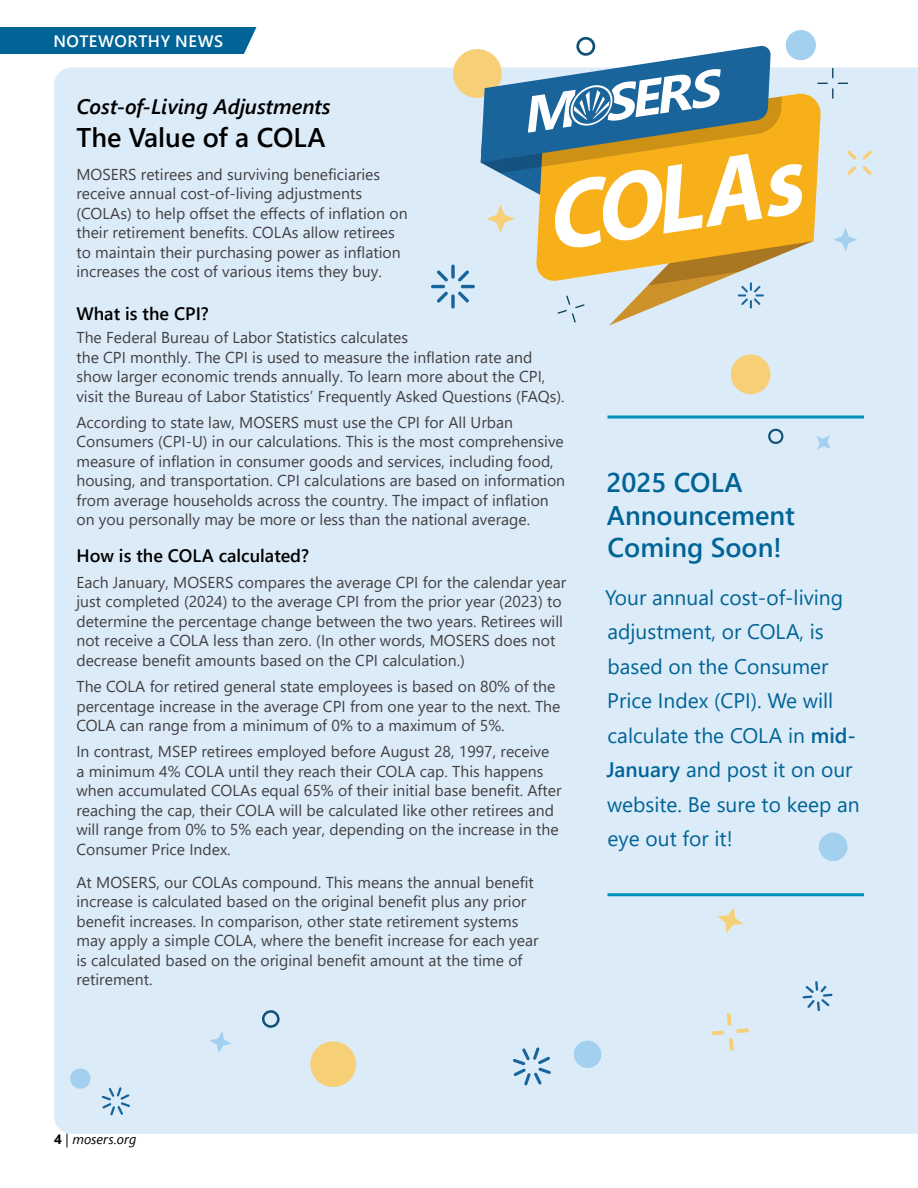
<style>
.page{position:relative;width:918px;height:1188px;background:#fff}
.page>*{position:absolute;margin:0;border:0;box-sizing:border-box;transform-origin:0 0}
.t1{font:600 27px/32.4px "Segoe UI";color:#006496}
.t2{font:600 27px "Segoe UI";color:#000}
.t3{font:21px/34.5px "Segoe UI";color:#006496}
.t4{font:italic 600 21px "Segoe UI";color:#000}
.t5{font:600 18px "Segoe UI";color:#000}
.t6{font:600 16.5px "Segoe UI";letter-spacing:.03em;color:#fff}
.t7{font:15.75px/19.5px "Segoe UI";color:#414042}
.t8{font:italic 13.5px "Segoe UI";letter-spacing:.005em;color:#000}
.s1{font-weight:600}
.s2{font-weight:700;font-style:normal}
</style>
<div class="page">
<div style="left:54px;top:68px;width:864px;height:1066px;background:#dcebf8"></div>
<div style="left:453px;top:49px;width:49px;height:49px;background:#f7cf77;border-radius:50%"></div>
<div style="left:786px;top:30px;width:30px;height:30px;background:#a3d0ef;border-radius:50%"></div>
<svg style="left:451px;top:294px;width:4px;height:15px"></svg>
<svg style="left:451px;top:265px;width:4px;height:14px"></svg>
<hr style="left:461px;top:285px;width:14px;height:3px;background:#1a649c;border-radius:2px">
<hr style="left:431px;top:285px;width:14px;height:3px;background:#1a649c;border-radius:2px">
<svg style="left:458px;top:291px;width:11px;height:11px"></svg>
<svg style="left:437px;top:270px;width:11px;height:11px"></svg>
<svg style="left:458px;top:270px;width:11px;height:11px"></svg>
<svg style="left:437px;top:291px;width:11px;height:12px"></svg>
<svg style="left:481px;top:37px;width:391px;height:288px"></svg>
<svg style="left:711px;top:1013px;width:38px;height:38px"></svg>
<svg style="left:803px;top:981px;width:29px;height:30px"></svg>
<svg style="left:513px;top:1047px;width:38px;height:39px"></svg>
<svg style="left:572px;top:1039px;width:31px;height:31px"></svg>
<svg style="left:102px;top:1087px;width:28px;height:29px"></svg>
<svg style="left:69px;top:1067px;width:23px;height:23px"></svg>
<svg style="left:817px;top:831px;width:32px;height:32px"></svg>
<svg style="left:717px;top:907px;width:26px;height:26px"></svg>
<svg style="left:309px;top:1040px;width:49px;height:49px;background:#eed7a0"></svg>
<svg style="left:209px;top:1031px;width:23px;height:22px"></svg>
<svg style="left:261px;top:1010px;width:19px;height:18px"></svg>
<svg style="left:728px;top:352px;width:45px;height:45px;background:#ecd9a9"></svg>
<svg style="left:816px;top:435px;width:15px;height:15px"></svg>
<svg style="left:767px;top:428px;width:17px;height:17px"></svg>
<hr style="left:608px;top:416px;width:256px;height:2px;background:#0091bc">
<hr style="left:608px;top:893px;width:256px;height:3px;background:#0091bc">
<div style="left:0;top:27px;width:256px;height:27px;background:#006496"></div>
<p class="t6" style="left:53px;top:26px;width:171px">NOTEWORTHY NEWS</p>
<h2 class="t4" style="left:76px;top:90px;width:256px">Cost-of-Living Adjustments</h2>
<h1 class="t2" style="left:76px;top:112px;width:251px">The Value of a COLA</h1>
<p class="t7" style="left:76px;top:163px;width:333px">MOSERS retirees and surviving beneficiaries receive annual cost-of-living adjustments (COLAs) to help offset the effects of inflation on their retirement benefits. COLAs allow retirees to maintain their purchasing power as inflation increases the cost of various items they buy.</p>
<p class="t5" style="left:76px;top:297px;width:134px">What is the CPI?</p>
<p class="t7" style="left:76px;top:326px;width:490px">The Federal Bureau of Labor Statistics calculates<br>the CPI monthly. The CPI is used to measure the inflation rate and show larger economic trends annually. To learn more about the CPI, visit the Bureau of Labor Statistics’ Frequently Asked Questions (FAQs).</p>
<p class="t7" style="left:76px;top:411px;width:490px">According to state law, MOSERS must use the CPI for All Urban Consumers (CPI-U) in our calculations. This is the most comprehensive measure of inflation in consumer goods and services, including food, housing, and transportation. CPI calculations are based on information from average households across the country. The impact of inflation on you personally may be more or less than the national average.</p>
<p class="t5" style="left:76px;top:538px;width:234px">How is the COLA calculated?</p>
<p class="t7" style="left:76px;top:571px;width:491px">Each January, MOSERS compares the average CPI for the calendar year just completed (2024) to the average CPI from the prior year (2023) to determine the percentage change between the two years. Retirees will not receive a COLA less than zero. (In other words, MOSERS does not decrease benefit amounts based on the CPI calculation.)</p>
<p class="t7" style="left:76px;top:675px;width:486px">The COLA for retired general state employees is based on 80% of the percentage increase in the average CPI from one year to the next. The<br>COLA can range from a minimum of 0% to a maximum of 5%.</p>
<p class="t7" style="left:76px;top:741px;width:487px">In contrast, MSEP retirees employed before August 28, 1997, receive<br>a minimum 4% COLA until they reach their COLA cap. This happens when accumulated COLAs equal 65% of their initial base benefit. After reaching the cap, their COLA will be calculated like other retirees and will range from 0% to 5% each year, depending on the increase in the Consumer Price Index.</p>
<p class="t7" style="left:76px;top:871px;width:464px">At MOSERS, our COLAs compound. This means the annual benefit increase is calculated based on the original benefit plus any prior benefit increases. In comparison, other state retirement systems may apply a simple COLA, where the benefit increase for each year is calculated based on the original benefit amount at the time of retirement.</p>
<h1 class="t1" style="left:607px;top:464px;width:190px">2025 COLA<br>Announcement<br>Coming Soon!</h1>
<h2 class="t3" style="left:605px;top:578px;width:256px">Your annual cost-of-living adjustment, or COLA, is based on the Consumer<br>Price Index (CPI). We will calculate the COLA in <span class="s1">mid-<br>January</span> and post it on our website. Be sure to keep an eye out for it!</h2>
<p class="t8" style="left:54px;top:1128px;width:84px"><span class="s2">4</span> | mosers.org</p>
</div>
